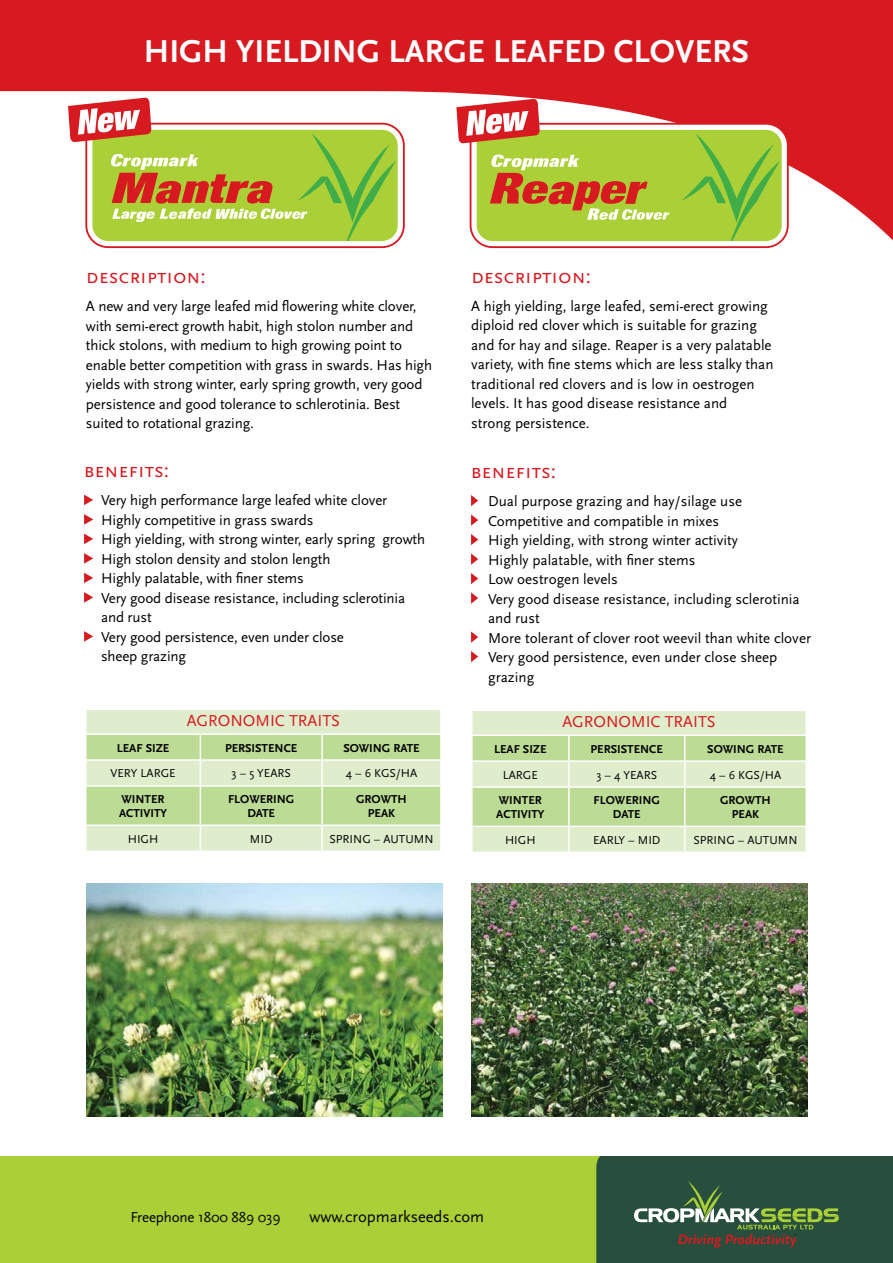
<style>
.page{position:relative;width:893px;height:1263px;background:#fff}
.page>*{position:absolute;margin:0;border:0;box-sizing:border-box;transform-origin:0 0}
.t1{font:700 33px "Scala Sans";color:#fff}
.t2{font:21px "Scala Sans Caps";color:#d71920}
.t3{font:16.5px "Scala Sans Caps";color:#d71920}
.t4{font:16.5px "Scala Sans";color:#000}
.t5{font:15px/19.5px "Scala Sans";letter-spacing:-.01em;color:#000}
.t6{font:700 12px/13.5px "Scala Sans";color:#000;text-align:center}
.t7{font:12px "Scala Sans";color:#000}
</style>
<div class="page">
<svg style="left:0;top:0;width:893px;height:241px;fill:#d71920"></svg>
<div style="left:0;top:1157px;width:893px;height:106px;background:#abd037"></div>
<svg style="left:596px;top:1157px;width:297px;height:106px;background:#355843"></svg>
<svg style="left:408px;top:116px;width:4px;height:125px"></svg>
<svg style="left:68px;top:97px;width:340px;height:152px"></svg>
<svg style="left:84px;top:495px;width:9px;height:10px"></svg>
<svg style="left:84px;top:514px;width:9px;height:11px"></svg>
<svg style="left:84px;top:534px;width:9px;height:10px"></svg>
<svg style="left:84px;top:553px;width:9px;height:11px"></svg>
<svg style="left:84px;top:573px;width:9px;height:10px"></svg>
<svg style="left:84px;top:592px;width:9px;height:11px"></svg>
<svg style="left:84px;top:631px;width:9px;height:11px"></svg>
<svg style="left:792px;top:116px;width:4px;height:125px"></svg>
<svg style="left:471px;top:495px;width:7px;height:11px"></svg>
<svg style="left:471px;top:514px;width:7px;height:12px"></svg>
<svg style="left:471px;top:534px;width:7px;height:11px"></svg>
<svg style="left:471px;top:553px;width:7px;height:12px"></svg>
<svg style="left:471px;top:573px;width:7px;height:11px"></svg>
<svg style="left:471px;top:592px;width:7px;height:12px"></svg>
<svg style="left:471px;top:631px;width:7px;height:12px"></svg>
<svg style="left:471px;top:651px;width:7px;height:11px"></svg>
<img style="left:87px;top:884px;width:355px;height:232px">
<img style="left:472px;top:884px;width:335px;height:232px">
<svg style="left:456px;top:99px;width:336px;height:150px"></svg>
<div style="left:473px;top:711px;width:332px;height:23px;background:#dfedcd"></div>
<svg style="left:472px;top:735px;width:334px;height:116px;background:#cee4b1"></svg>
<hr style="left:805px;top:827px;width:2px;height:24px;background:#fff">
<div style="left:87px;top:710px;width:353px;height:23px;background:#dfedcd"></div>
<svg style="left:86px;top:734px;width:355px;height:116px;background:#cee4b1"></svg>
<hr style="left:322px;top:824px;width:120px;height:2px;background:#fff">
<hr style="left:321px;top:826px;width:2px;height:24px;background:#fff">
<hr style="left:440px;top:826px;width:2px;height:24px;background:#fff">
<h1 class="t1" style="left:144px;top:34px;width:607px">HIGH YIELDING LARGE LEAFED CLOVERS</h1>
<h2 class="t2" style="left:86px;top:265px;width:121px">description:</h2>
<p class="t5" style="left:86px;top:297px;width:348px">A new and very large leafed mid flowering white clover, with semi-erect growth habit, high stolon number and thick stolons, with medium to high growing point to enable better competition with grass in swards. Has high yields with strong winter, early spring growth, very good persistence and good tolerance to schlerotinia. Best suited to rotational grazing.</p>
<h2 class="t2" style="left:84px;top:459px;width:87px">benefits:</h2>
<p class="t5" style="left:101px;top:491px;width:325px">Very high performance large leafed white clover Highly competitive in grass swards<br>High yielding, with strong winter, early spring growth High stolon density and stolon length<br>Highly palatable, with finer stems<br>Very good disease resistance, including sclerotinia and rust<br>Very good persistence, even under close<br>sheep grazing</p>
<p class="t3" style="left:187px;top:711px;width:155px">AGRONOMIC TRAITS</p>
<p class="t6" style="left:117px;top:741px;width:54px">LEAF SIZE</p>
<p class="t6" style="left:225px;top:741px;width:74px">PERSISTENCE</p>
<p class="t6" style="left:343px;top:741px;width:78px">SOWING RATE</p>
<p class="t7" style="left:111px;top:767px;width:67px">VERY LARGE</p>
<p class="t7" style="left:232px;top:767px;width:61px">3 – 5 YEARS</p>
<p class="t7" style="left:346px;top:767px;width:73px">4 – 6 KGS/HA</p>
<p class="t6" style="left:119px;top:793px;width:50px;text-align:left">WINTER<br>ACTIVITY</p>
<p class="t6" style="left:228px;top:793px;width:68px">FLOWERING<br>DATE</p>
<p class="t6" style="left:356px;top:793px;width:52px">GROWTH<br>PEAK</p>
<p class="t7" style="left:128px;top:832px;width:32px">HIGH</p>
<p class="t7" style="left:250px;top:832px;width:24px">MID</p>
<p class="t7" style="left:330px;top:832px;width:105px">SPRING – AUTUMN</p>
<h2 class="t2" style="left:471px;top:265px;width:121px">description:</h2>
<p class="t5" style="left:471px;top:296px;width:304px">A high yielding, large leafed, semi-erect growing diploid red clover which is suitable for grazing and for hay and silage. Reaper is a very palatable variety, with fine stems which are less stalky than traditional red clovers and is low in oestrogen levels. It has good disease resistance and<br>strong persistence.</p>
<h2 class="t2" style="left:471px;top:460px;width:87px">benefits:</h2>
<p class="t5" style="left:488px;top:492px;width:324px">Dual purpose grazing and hay/silage use Competitive and compatible in mixes<br>High yielding, with strong winter activity<br>Highly palatable, with finer stems<br>Low oestrogen levels<br>Very good disease resistance, including sclerotinia and rust<br>More tolerant of clover root weevil than white clover Very good persistence, even under close sheep grazing</p>
<p class="t3" style="left:562px;top:712px;width:155px">AGRONOMIC TRAITS</p>
<p class="t6" style="left:494px;top:742px;width:54px">LEAF SIZE</p>
<p class="t6" style="left:591px;top:742px;width:74px">PERSISTENCE</p>
<p class="t6" style="left:707px;top:742px;width:78px">SOWING RATE</p>
<p class="t7" style="left:503px;top:768px;width:37px">LARGE</p>
<p class="t7" style="left:596px;top:768px;width:62px">3 – 4 YEARS</p>
<p class="t7" style="left:710px;top:768px;width:73px">4 – 6 KGS/HA</p>
<p class="t6" style="left:496px;top:794px;width:50px;text-align:left">WINTER<br>ACTIVITY</p>
<p class="t6" style="left:594px;top:794px;width:68px">FLOWERING<br>DATE</p>
<p class="t6" style="left:720px;top:794px;width:52px">GROWTH<br>PEAK</p>
<p class="t7" style="left:505px;top:833px;width:32px">HIGH</p>
<p class="t7" style="left:593px;top:833px;width:69px">EARLY – MID</p>
<p class="t7" style="left:693px;top:833px;width:105px">SPRING – AUTUMN</p>
<p class="t5" style="left:130px;top:1207px;width:152px">Freephone 1800 889 039</p>
<p class="t4" style="left:309px;top:1207px;width:176px">www.cropmarkseeds.com</p>
</div>
